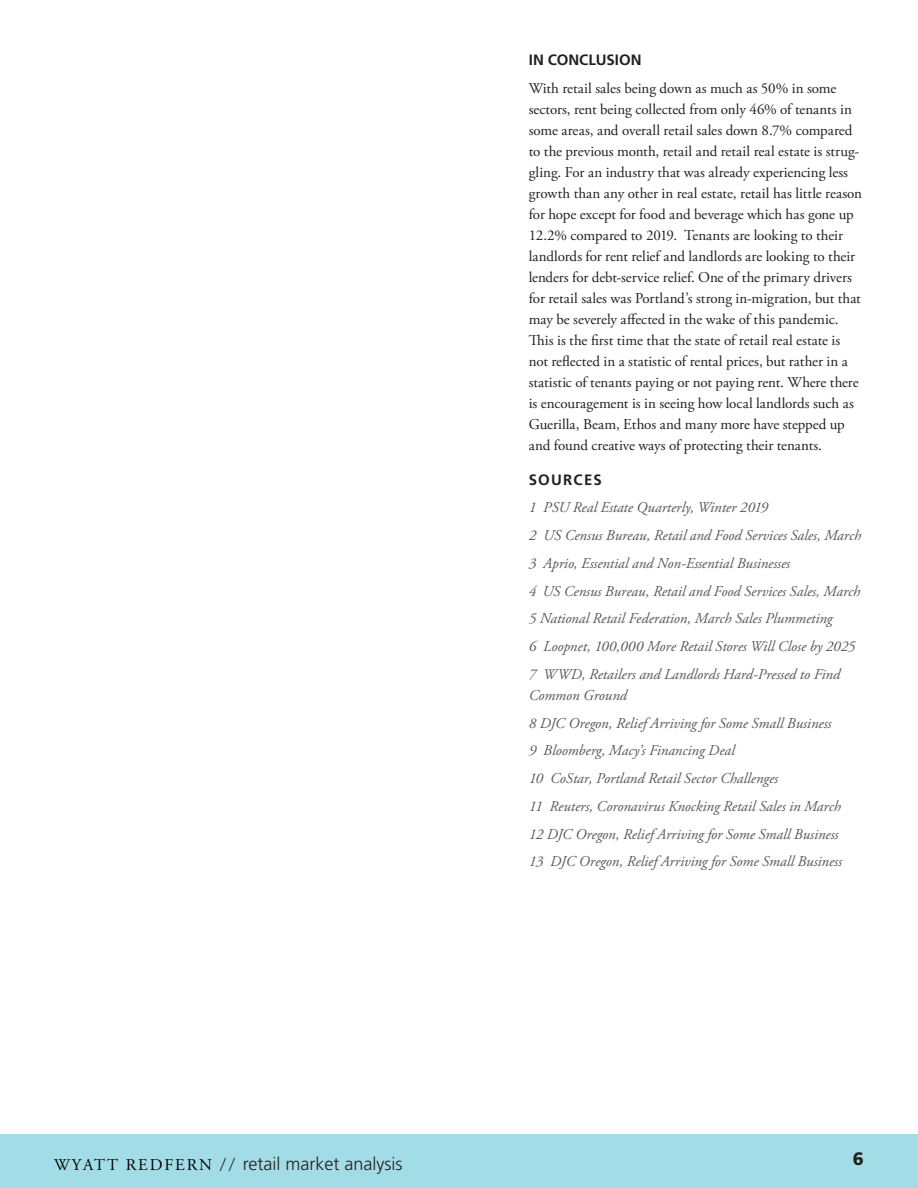
<style>
.page{position:relative;width:918px;height:1188px;background:#fff}
.page>*{position:absolute;margin:0;border:0;box-sizing:border-box;transform-origin:0 0}
.intro-page_author{font:300 18px "Frutiger LT Std";color:#231f20}
.t1{font:900 18px "Frutiger LT Std";color:#231f20}
.body{font:15px/21px "Adobe Garamond Pro";letter-spacing:-.005em;color:#231f20}
.source{font:italic 15px/21px "Adobe Garamond Pro";color:#57585a}
.headers{font:700 15px "Frutiger LT Std";letter-spacing:.005em;color:#231f20}
.headers-2{font:700 15px "Frutiger LT Std";letter-spacing:.08em;color:#231f20}
.s1{font-family:"Adobe Garamond Pro";font-weight:400;font-size:16.5px;color:#040503}
.s2{font-family:"EB Garamond";font-weight:400}
</style>
<div class="page">
<div style="left:0;top:1134px;width:918px;height:54px;background:#a2dce7"></div>
<p class="headers" style="left:529px;top:51px;width:114px">IN CONCLUSION</p>
<p class="body" style="left:529px;top:78px;width:335px">With retail sales being down as much as 50% in some sectors, rent being collected from only 46% of tenants in some areas, and overall retail sales down 8.7% compared to the previous month, retail and retail real estate is strug&shy;gling. For an industry that was already experiencing less growth than any other in real estate, retail has little reason for hope except for food and beverage which has gone up 12.2% compared to 2019. Tenants are looking to their landlords for rent relief and landlords are looking to their lenders for debt-service relief. One of the primary drivers for retail sales was Portland’s strong in-migration, but that may be severely affected in the wake of this pandemic.<br>This is the first time that the state of retail real estate is not reflected in a statistic of rental prices, but rather in a statistic of tenants paying or not paying rent. Where there is encouragement is in seeing how local landlords such as Guerilla, Beam, Ethos and many more have stepped up and found creative ways of protecting their tenants.</p>
<p class="headers-2" style="left:529px;top:470px;width:75px">SOURCES</p>
<p class="source" style="left:529px;top:497px;width:241px">1 PSU Real Estate Quarterly, Winter 2019</p>
<p class="source" style="left:529px;top:525px;width:334px">2 US Census Bureau, Retail and Food Services Sales, March</p>
<p class="source" style="left:529px;top:553px;width:263px">3 Aprio, Essential and Non-Essential Businesses</p>
<p class="source" style="left:529px;top:581px;width:333px">4 US Census Bureau, Retail and Food Services Sales, March</p>
<p class="source" style="left:529px;top:608px;width:305px">5 National Retail Federation, March Sales Plummeting</p>
<p class="source" style="left:529px;top:636px;width:328px">6 Loopnet, 100,000 More Retail Stores Will Close by 2025</p>
<p class="source" style="left:529px;top:664px;width:313px">7 WWD, Retailers and Landlords Hard-Pressed to Find<br>Common Ground</p>
<p class="source" style="left:529px;top:713px;width:304px">8 DJC Oregon, Relief Arriving for Some Small Business</p>
<p class="source" style="left:529px;top:740px;width:208px">9 Bloomberg, Macy’s Financing Deal</p>
<p class="source" style="left:529px;top:768px;width:251px">10 CoStar, Portland Retail Sector Challenges</p>
<p class="source" style="left:529px;top:796px;width:314px">11 Reuters, Coronavirus Knocking Retail Sales in March</p>
<p class="source" style="left:529px;top:824px;width:311px">12 DJC Oregon, Relief Arriving for Some Small Business</p>
<p class="source" style="left:529px;top:851px;width:315px">13 DJC Oregon, Relief Arriving for Some Small Business</p>
<p class="intro-page_author" style="left:54px;top:1154px;width:350px"><span class="s1">WYATT REDFERN</span> <span class="s2">//</span> retail market analysis</p>
<p class="t1" style="left:853px;top:1148px;width:13px">6</p>
</div>
